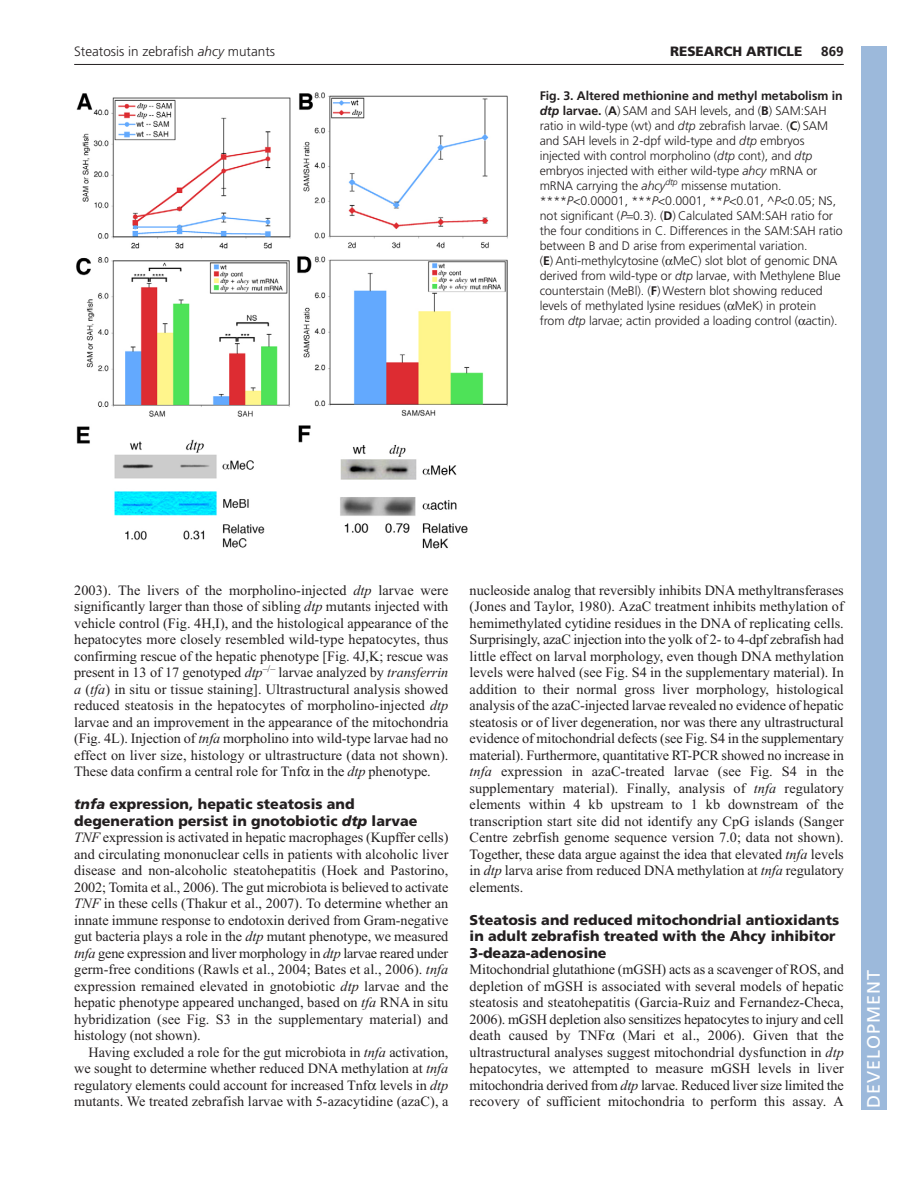
<style>
.page{position:relative;width:918px;height:1188px;background:#fff}
.page>*{position:absolute;margin:0;border:0;box-sizing:border-box;transform-origin:0 0}
.t1{font:18px "Frutiger LT Std";letter-spacing:.055em;color:#fff}
.t2{font:14.25px/16.5px "Times New Roman";letter-spacing:.005em;color:#231f20;text-align:justify}
.t3{font:900 14.25px/16.5px "Frutiger LT Std";color:#231f20}
.t4{font:300 13.5px "Frutiger LT Std";color:#231f20}
.t5{font:900 13.5px "Frutiger LT Std";color:#231f20}
.t6{font:700 13.5px "Frutiger LT Std";color:#231f20}
.t7{font:300 12.3px/15px "Frutiger LT Std";letter-spacing:-.005em;color:#231f20}
.s1{font-style:italic}
.s2{font-weight:700}
.s3{font-weight:700;font-style:italic}
</style>
<div class="page">
<hr style="left:74px;top:64px;width:770px;height:1px;background:#231f20">
<img style="left:76px;top:92px;width:432px;height:457px">
<div style="left:861px;top:46px;width:25px;height:1064px;background:#9cb9db"></div>
<p class="t4" style="left:74px;top:46px;width:202px">Steatosis in zebrafish <span class="s1">ahcy</span> mutants</p>
<p class="t5" style="left:670px;top:46px;width:134px">RESEARCH ARTICLE</p>
<p class="t6" style="left:821px;top:46px;width:24px">869</p>
<p class="t7" style="left:540px;top:89px;width:304px"><span class="s2">Fig. 3. Altered methionine and methyl metabolism in </span><span class="s3">dtp</span> <span class="s2">larvae.</span> (<span class="s2">A</span>) SAM and SAH levels, and (<span class="s2">B</span>) SAM:SAH ratio in wild-type (wt) and <span class="s1">dtp</span> zebrafish larvae. (<span class="s2">C</span>) SAM and SAH levels in 2-dpf wild-type and <span class="s1">dtp</span> embryos injected with control morpholino (<span class="s1">dtp</span> cont), and <span class="s1">dtp </span>embryos injected with either wild-type <span class="s1">ahcy</span> mRNA or mRNA carrying the <span class="s1">ahcy</span><sup>dtp</sup> missense mutation. ****<span class="s1">P</span>&lt;0.00001, ***<span class="s1">P</span>&lt;0.0001, **<span class="s1">P</span>&lt;0.01, ^<span class="s1">P</span>&lt;0.05; NS, not significant (<span class="s1">P</span> 0.3). (<span class="s2">D</span>) Calculated SAM:SAH ratio for the four conditions in C. Differences in the SAM:SAH ratio between B and D arise from experimental variation.<br>(<span class="s2">E</span>) Anti-methylcytosine ( MeC) slot blot of genomic DNA derived from wild-type or <span class="s1">dtp</span> larvae, with Methylene Blue counterstain (MeBl). (<span class="s2">F</span>) Western blot showing reduced levels of methylated lysine residues ( MeK) in protein from <span class="s1">dtp</span> larvae; actin provided a loading control ( actin).</p>
<p class="t2" style="left:74px;top:583px;width:376px">2003). The livers of the morpholino-injected <span class="s1">dtp</span> larvae were significantly larger than those of sibling <span class="s1">dtp</span> mutants injected with vehicle control (Fig. 4H,I), and the histological appearance of the hepatocytes more closely resembled wild-type hepatocytes, thus confirming rescue of the hepatic phenotype [Fig. 4J,K; rescue was present in 13 of 17 genotyped <span class="s1">dtp</span><sup>–/–</sup> larvae analyzed by <span class="s1">transferrin a</span> (<span class="s1">tfa</span>) in situ or tissue staining]. Ultrastructural analysis showed reduced steatosis in the hepatocytes of morpholino-injected <span class="s1">dtp </span>larvae and an improvement in the appearance of the mitochondria (Fig. 4L). Injection of <span class="s1">tnfa</span> morpholino into wild-type larvae had no effect on liver size, histology or ultrastructure (data not shown).<br>These data confirm a central role for Tnf in the <span class="s1">dtp</span> phenotype.</p>
<p class="t3" style="left:74px;top:797px;width:345px"><span class="s1">tnfa</span> expression, hepatic steatosis and degeneration persist in gnotobiotic <span class="s1">dtp</span> larvae</p>
<p class="t2" style="left:74px;top:831px;width:376px"><span class="s1">TNF</span> expression is activated in hepatic macrophages (Kupffer cells) and circulating mononuclear cells in patients with alcoholic liver disease and non-alcoholic steatohepatitis (Hoek and Pastorino, 2002; Tomita et al., 2006). The gut microbiota is believed to activate <span class="s1">TNF</span> in these cells (Thakur et al., 2007). To determine whether an innate immune response to endotoxin derived from Gram-negative gut bacteria plays a role in the <span class="s1">dtp</span> mutant phenotype, we measured <span class="s1">tnfa</span> gene expression and liver morphology in <span class="s1">dtp</span> larvae reared under germ-free conditions (Rawls et al., 2004; Bates et al., 2006). <span class="s1">tnfa </span>expression remained elevated in gnotobiotic <span class="s1">dtp</span> larvae and the hepatic phenotype appeared unchanged, based on <span class="s1">tfa</span> RNA in situ hybridization (see Fig. S3 in the supplementary material) and histology (not shown).</p>
<p class="t2" style="left:74px;top:1045px;width:376px;text-indent:14px">Having excluded a role for the gut microbiota in <span class="s1">tnfa</span> activation, we sought to determine whether reduced DNA methylation at <span class="s1">tnfa </span>regulatory elements could account for increased Tnf levels in <span class="s1">dtp </span>mutants. We treated zebrafish larvae with 5-azacytidine (azaC), a</p>
<p class="t2" style="left:470px;top:583px;width:376px">nucleoside analog that reversibly inhibits DNA methyltransferases (Jones and Taylor, 1980). AzaC treatment inhibits methylation of hemimethylated cytidine residues in the DNA of replicating cells.<br>Surprisingly, azaC injection into the yolk of 2- to 4-dpf zebrafish had little effect on larval morphology, even though DNA methylation levels were halved (see Fig. S4 in the supplementary material). In addition to their normal gross liver morphology, histological analysis of the azaC-injected larvae revealed no evidence of hepatic steatosis or of liver degeneration, nor was there any ultrastructural evidence of mitochondrial defects (see Fig. S4 in the supplementary material). Furthermore, quantitative RT-PCR showed no increase in <span class="s1">tnfa</span> expression in azaC-treated larvae (see Fig. S4 in the supplementary material). Finally, analysis of <span class="s1">tnfa</span> regulatory elements within 4 kb upstream to 1 kb downstream of the transcription start site did not identify any CpG islands (Sanger Centre zebrfish genome sequence version 7.0; data not shown).<br>Together, these data argue against the idea that elevated <span class="s1">tnfa</span> levels in <span class="s1">dtp</span> larva arise from reduced DNA methylation at <span class="s1">tnfa</span> regulatory elements.</p>
<p class="t3" style="left:470px;top:913px;width:371px">Steatosis and reduced mitochondrial antioxidants in adult zebrafish treated with the Ahcy inhibitor<br>3-deaza-adenosine</p>
<p class="t2" style="left:470px;top:963px;width:376px">Mitochondrial glutathione (mGSH) acts as a scavenger of ROS, and depletion of mGSH is associated with several models of hepatic steatosis and steatohepatitis (Garcia-Ruiz and Fernandez-Checa, 2006). mGSH depletion also sensitizes hepatocytes to injury and cell death caused by TNF (Mari et al., 2006). Given that the ultrastructural analyses suggest mitochondrial dysfunction in <span class="s1">dtp </span>hepatocytes, we attempted to measure mGSH levels in liver mitochondria derived from <span class="s1">dtp</span> larvae. Reduced liver size limited the recovery of sufficient mitochondria to perform this assay. A</p>
<p class="t1" style="left:863px;top:1108px;width:140px;rotate:-90deg">DEVELOPMENT</p>
</div>
